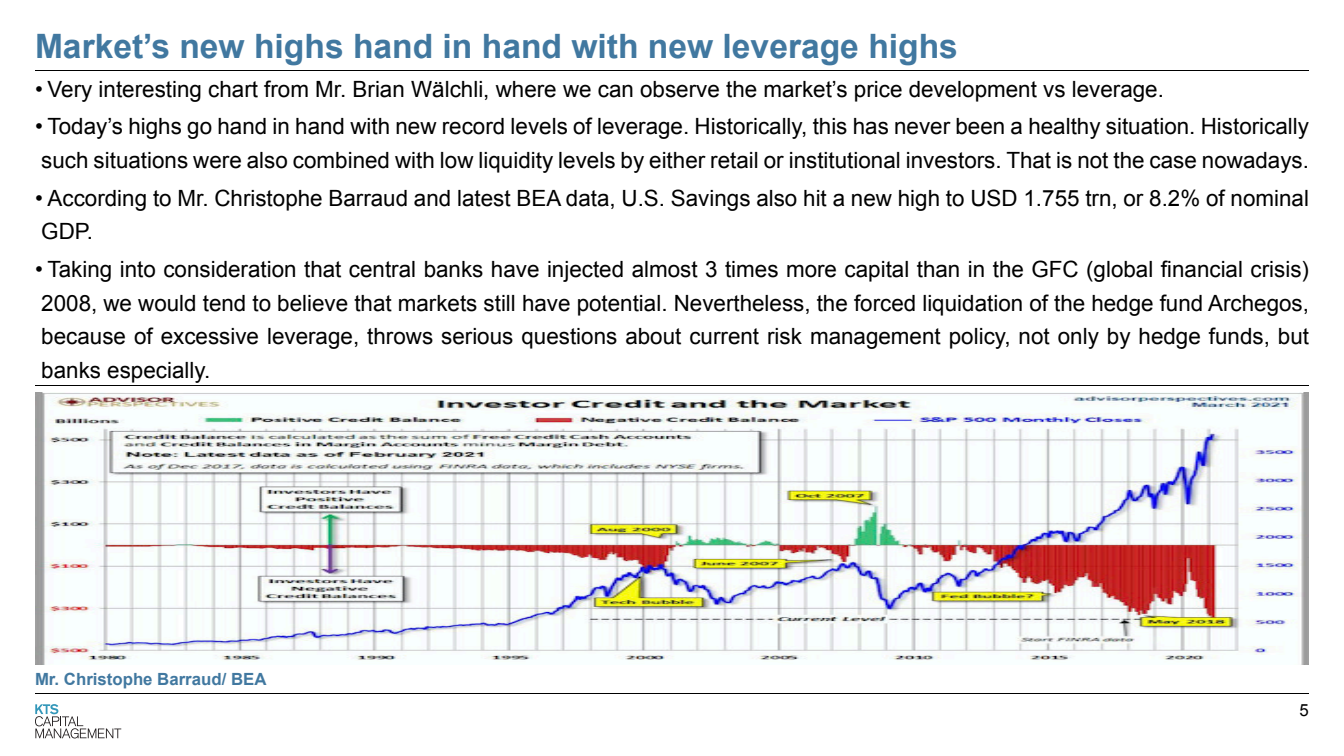
<style>
.page{position:relative;width:1344px;height:756px;background:#fff}
.page>*{position:absolute;margin:0;border:0;box-sizing:border-box;transform-origin:0 0}
.t1{font:700 33.6px "Arial";color:#4178a0}
.t2{font:22.4px/33.6px "Arial";color:#000}
.t3{font:700 16.8px "Arial";color:#4178a0}
.t4{font:16.8px "Arial";color:#000}
</style>
<div class="page">
<svg style="left:35px;top:704px;width:86px;height:34px"></svg>
<hr style="left:35px;top:693px;width:1274px;height:1px;background:#000">
<hr style="left:35px;top:385px;width:1274px;height:1px;background:#000">
<hr style="left:35px;top:70px;width:1274px;height:1px;background:#000">
<img style="left:35px;top:392px;width:1274px;height:273px">
<h1 class="t1" style="left:35px;top:34px;width:924px">Market’s new highs hand in hand with new leverage highs</h1>
<p class="t2" style="left:35px;top:74px;width:1131px">• Very interesting chart from Mr. Brian Wälchli, where we can observe the market’s price development vs leverage.</p>
<p class="t2" style="left:35px;top:112px;width:1276px">• Today’s highs go hand in hand with new record levels of leverage. Historically, this has never been a healthy situation. Historically such situations were also combined with low liquidity levels by either retail or institutional investors. That is not the case nowadays.</p>
<p class="t2" style="left:35px;top:183px;width:1276px">• According to Mr. Christophe Barraud and latest BEA data, U.S. Savings also hit a new high to USD 1.755 trn, or 8.2% of nominal<br>GDP.</p>
<p class="t2" style="left:35px;top:255px;width:1276px;text-align:justify">• Taking into consideration that central banks have injected almost 3 times more capital than in the GFC (global financial crisis)<br>2008, we would tend to believe that markets still have potential. Nevertheless, the forced liquidation of the hedge fund Archegos, because of excessive leverage, throws serious questions about current risk management policy, not only by hedge funds, but banks especially.</p>
<p class="t3" style="left:35px;top:673px;width:233px">Mr. Christophe Barraud/ BEA</p>
<p class="t4" style="left:1300px;top:703px;width:11px">5</p>
</div>
